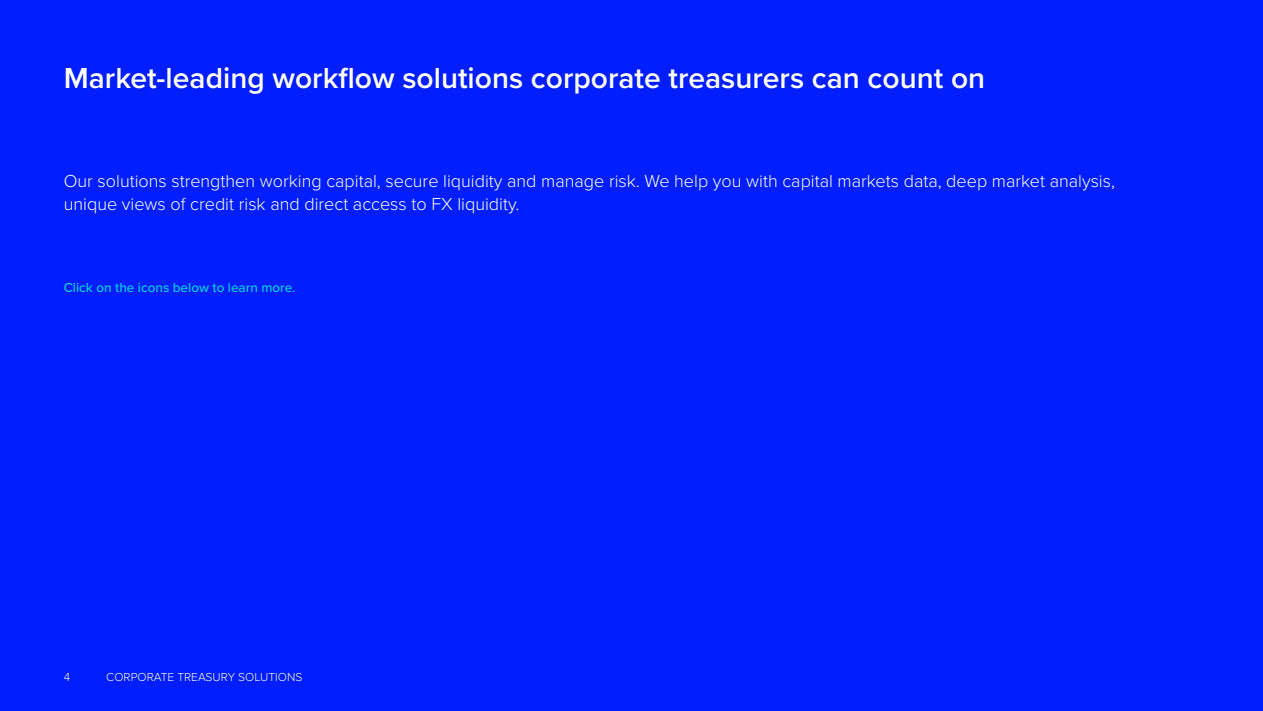
<style>
.page{position:relative;width:1263px;height:711px;background:#fff}
.page>*{position:absolute;margin:0;border:0;box-sizing:border-box;transform-origin:0 0}
.R_Page_Header{font:600 30px "Proxima Nova";color:#fff}
.R_Intro_Text{font:300 18px/22.5px "Proxima Nova";color:#fff}
.R_Body_copy{font:500 13.5px "Proxima Nova";color:#00d0d4}
.R_Body_copy-2{font:300 12px "Proxima Nova";color:#fff}
</style>
<div class="page">
<div style="left:0;top:0;width:1263px;height:710px;background:#001eff"></div>
<p class="R_Page_Header" style="left:64px;top:55px;width:923px">Market-leading workflow solutions corporate treasurers can count on</p>
<p class="R_Intro_Text" style="left:64px;top:169px;width:1053px">Our solutions strengthen working capital, secure liquidity and manage risk. We help you with capital markets data, deep market analysis, unique views of credit risk and direct access to FX liquidity.</p>
<p class="R_Body_copy" style="left:64px;top:277px;width:233px">Click on the icons below to learn more.</p>
<p class="R_Body_copy-2" style="left:64px;top:667px;width:8px">4</p>
<p class="R_Body_copy-2" style="left:106px;top:667px;width:198px">CORPORATE TREASURY SOLUTIONS</p>
</div>
